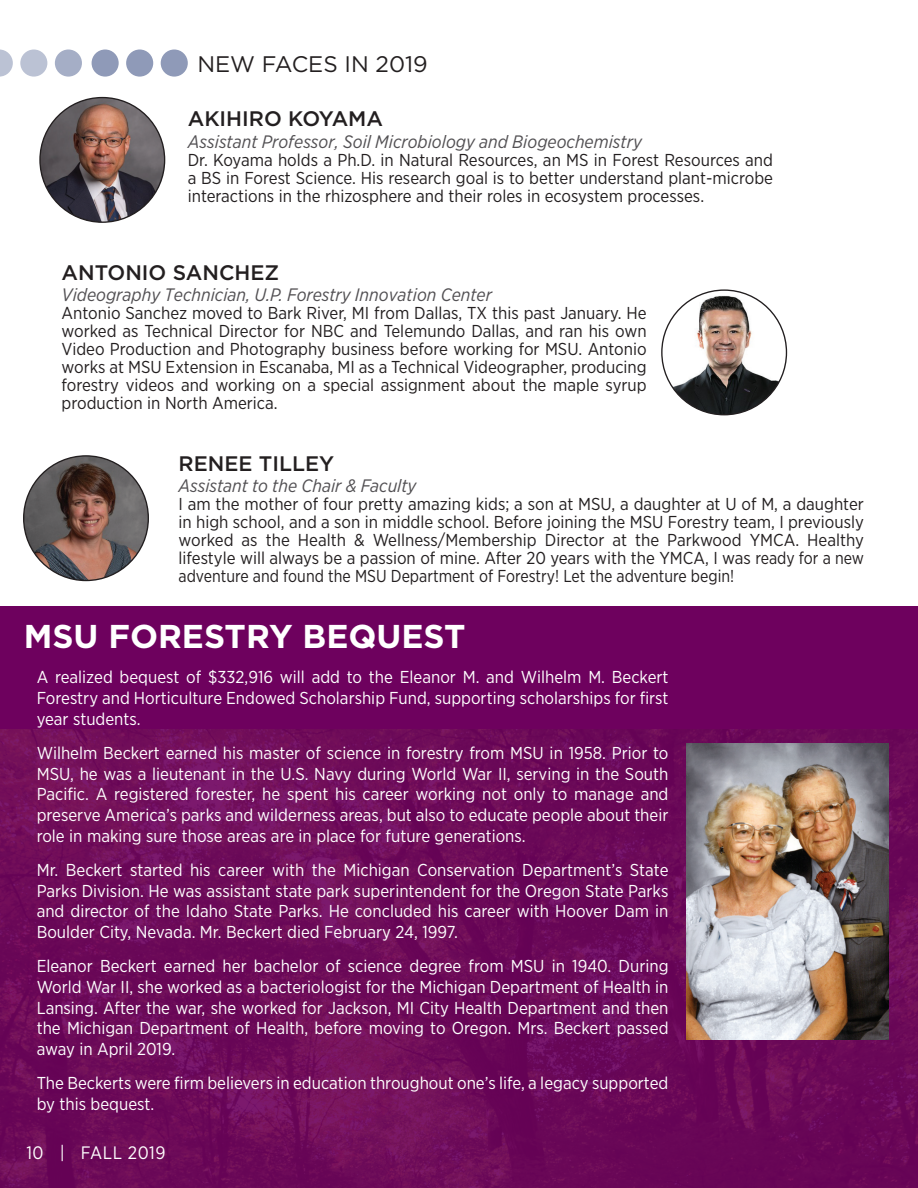
<style>
.page{position:relative;width:918px;height:1188px;background:#fff}
.page>*{position:absolute;margin:0;border:0;box-sizing:border-box;transform-origin:0 0}
.t1{font:700 33px "Gotham";color:#fff}
.t2{font:22.5px "Gotham";color:#231f20}
.t3{font:500 21px "Gotham";color:#231f20}
.t4{font:italic 18px "Gotham Narrow";color:#525053}
.t5{font:18px "Gotham Narrow";letter-spacing:.03em;color:#fff}
.t6{font:17.25px/20.7px "Gotham Narrow";color:#fff;text-align:justify}
.t7{font:17.25px/18px "Gotham Narrow";color:#231f20;text-align:justify}
</style>
<div class="page">
<div style="left:0;top:606px;width:918px;height:582px;background:#6e015e"></div>
<img style="left:0;top:729px;width:918px;height:459px">
<img style="left:40px;top:98px;width:125px;height:124px;border-radius:62px">
<img style="left:662px;top:290px;width:124px;height:125px;border-radius:62px">
<img style="left:24px;top:456px;width:124px;height:125px;border-radius:62px">
<svg style="left:0;top:50px;width:13px;height:27px"></svg>
<div style="left:92px;top:50px;width:27px;height:27px;background:#8f9ab8;border-radius:50%"></div>
<div style="left:20px;top:50px;width:27px;height:27px;background:#bbc2d4;border-radius:50%"></div>
<div style="left:126px;top:50px;width:27px;height:27px;background:#8f9ab8;border-radius:50%"></div>
<div style="left:55px;top:50px;width:27px;height:27px;background:#a5aec6;border-radius:50%"></div>
<div style="left:161px;top:50px;width:27px;height:27px;background:#8f9ab8;border-radius:50%"></div>
<img style="left:686px;top:743px;width:202px;height:296px">
<h2 class="t2" style="left:197px;top:50px;width:232px">NEW FACES IN 2019</h2>
<p class="t3" style="left:188px;top:105px;width:197px">AKIHIRO KOYAMA</p>
<p class="t4" style="left:188px;top:130px;width:456px">Assistant Professor, Soil Microbiology and Biogeochemistry</p>
<p class="t7" style="left:188px;top:150px;width:587px">Dr. Koyama holds a Ph.D. in Natural Resources, an MS in Forest Resources and a BS in Forest Science. His research goal is to better understand plant-microbe interactions in the rhizosphere and their roles in ecosystem processes.</p>
<p class="t3" style="left:62px;top:259px;width:219px">ANTONIO SANCHEZ</p>
<p class="t4" style="left:62px;top:284px;width:432px">Videography Technician, U.P. Forestry Innovation Center</p>
<p class="t7" style="left:62px;top:304px;width:587px">Antonio Sanchez moved to Bark River, MI from Dallas, TX this past January. He worked as Technical Director for NBC and Telemundo Dallas, and ran his own Video Production and Photography business before working for MSU. Antonio works at MSU Extension in Escanaba, MI as a Technical Videographer, producing forestry videos and working on a special assignment about the maple syrup production in North America.</p>
<p class="t3" style="left:179px;top:450px;width:157px">RENEE TILLEY</p>
<p class="t4" style="left:179px;top:475px;width:240px">Assistant to the Chair &amp; Faculty</p>
<p class="t7" style="left:179px;top:495px;width:687px">I am the mother of four pretty amazing kids; a son at MSU, a daughter at U of M, a daughter in high school, and a son in middle school. Before joining the MSU Forestry team, I previously worked as the Health &amp; Wellness/Membership Director at the Parkwood YMCA. Healthy lifestyle will always be a passion of mine. After 20 years with the YMCA, I was ready for a new adventure and found the MSU Department of Forestry! Let the adventure begin!</p>
<h1 class="t1" style="left:24px;top:614px;width:443px">MSU FORESTRY BEQUEST</h1>
<p class="t6" style="left:37px;top:666px;width:633px">A realized bequest of $332,916 will add to the Eleanor M. and Wilhelm M. Beckert Forestry and Horticulture Endowed Scholarship Fund, supporting scholarships for first year students.</p>
<p class="t6" style="left:37px;top:742px;width:633px">Wilhelm Beckert earned his master of science in forestry from MSU in 1958. Prior to MSU, he was a lieutenant in the U.S. Navy during World War II, serving in the South Pacific. A registered forester, he spent his career working not only to manage and preserve America’s parks and wilderness areas, but also to educate people about their role in making sure those areas are in place for future generations.</p>
<p class="t6" style="left:37px;top:859px;width:633px">Mr. Beckert started his career with the Michigan Conservation Department’s State Parks Division. He was assistant state park superintendent for the Oregon State Parks and director of the Idaho State Parks. He concluded his career with Hoover Dam in Boulder City, Nevada. Mr. Beckert died February 24, 1997.</p>
<p class="t6" style="left:37px;top:955px;width:633px">Eleanor Beckert earned her bachelor of science degree from MSU in 1940. During World War II, she worked as a bacteriologist for the Michigan Department of Health in Lansing. After the war, she worked for Jackson, MI City Health Department and then the Michigan Department of Health, before moving to Oregon. Mrs. Beckert passed away in April 2019.</p>
<p class="t6" style="left:37px;top:1072px;width:633px">The Beckerts were firm believers in education throughout one’s life, a legacy supported by this bequest.</p>
<p class="t5" style="left:26px;top:1142px;width:141px">10 | FALL 2019</p>
</div>
